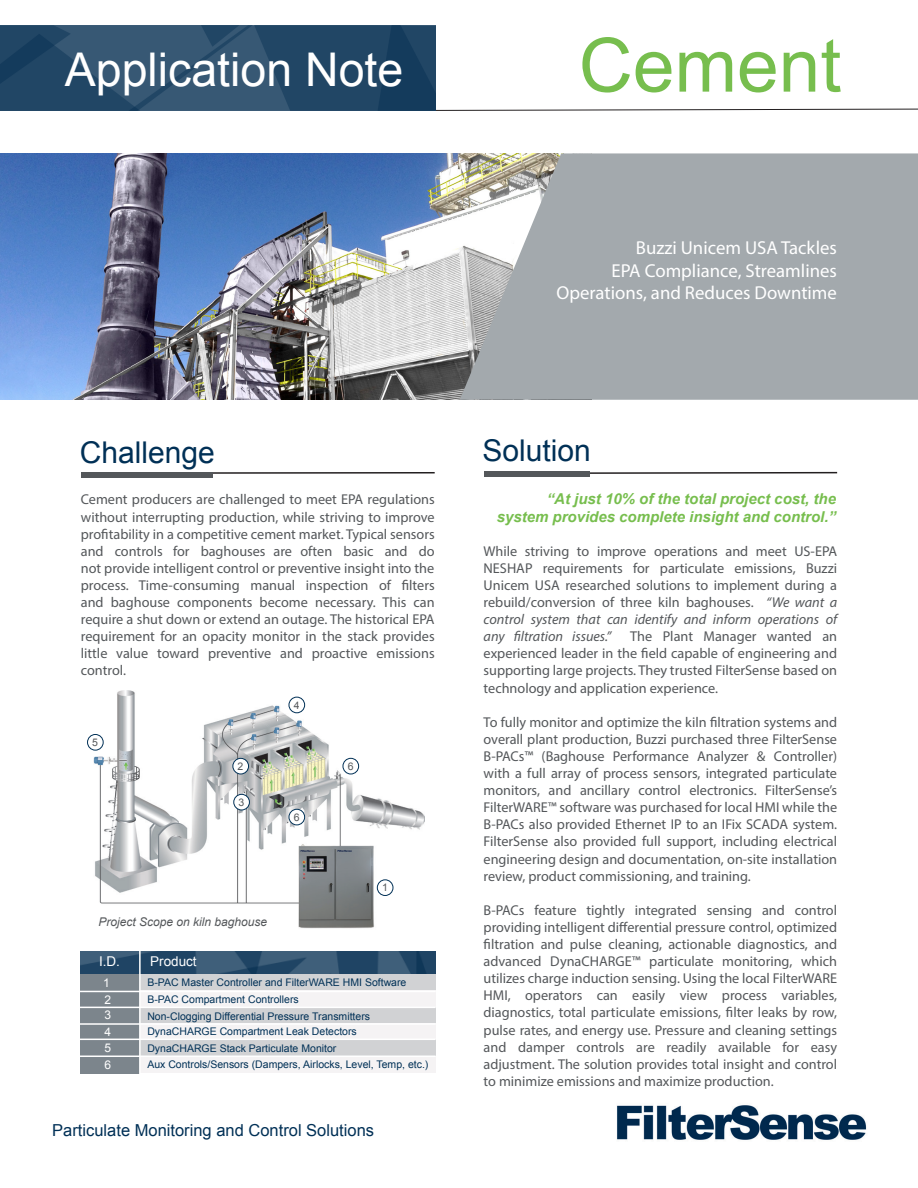
<style>
.page{position:relative;width:918px;height:1188px;background:#fff}
.page>*{position:absolute;margin:0;border:0;box-sizing:border-box;transform-origin:0 0}
.t1{font:75px "Arial";color:#77be4e}
.t2{font:46.5px "Arial";color:#fff}
.t3{font:30px "Arial";color:#003056}
.t4{font:18.75px "Myriad Pro";color:#fff}
.t5{font:16.5px "Arial";color:#003056}
.t6{font:italic 700 15px "Arial";color:#77be4e}
.t7{font:14.25px/17.1px "Myriad Pro";color:#54575a;text-align:justify}
.t8{font:italic 14.25px "Myriad Pro";color:#54575a}
.t9{font:13.5px "Arial";color:#fff}
.t10{font:italic 12px "Arial";color:#54575a}
.t11{font:12px "Arial";color:#fff}
.t12{font:10.5px "Arial";color:#003056}
.t13{font:10.5px "Arial";color:#54575a}
.s1{font-style:italic}
</style>
<div class="page">
<img style="left:81px;top:952px;width:355px;height:23px">
<svg style="left:435px;top:108px;width:483px;height:3px"></svg>
<div style="left:135px;top:975px;width:301px;height:16px;background:#d1d2d4"></div>
<div style="left:135px;top:991px;width:301px;height:16px;background:#f5f3f4"></div>
<div style="left:135px;top:1007px;width:301px;height:16px;background:#d1d2d4"></div>
<div style="left:135px;top:1023px;width:301px;height:16px;background:#f5f3f4"></div>
<div style="left:135px;top:1039px;width:301px;height:17px;background:#d1d2d4"></div>
<div style="left:135px;top:1057px;width:301px;height:16px;background:#f5f3f4"></div>
<img style="left:0;top:153px;width:460px;height:247px">
<svg style="left:460px;top:153px;width:458px;height:247px;background:#a7acaf"></svg>
<div style="left:81px;top:975px;width:59px;height:99px;background:#7c858c"></div>
<hr style="left:139px;top:950px;width:2px;height:127px;background:#fff">
<hr style="left:76px;top:991px;width:360px;height:1px;background:#fff">
<hr style="left:76px;top:1007px;width:360px;height:1px;background:#fff">
<hr style="left:76px;top:1023px;width:360px;height:2px;background:#fff">
<hr style="left:76px;top:1039px;width:360px;height:1px;background:#fff">
<img style="left:617px;top:1105px;width:250px;height:35px">
<img style="left:93px;top:690px;width:331px;height:239px">
<hr style="left:76px;top:1056px;width:360px;height:1px;background:#fff">
<div style="left:88px;top:734px;width:15px;height:16px;background:#fff;border-radius:50%"></div>
<div style="left:87px;top:734px;width:17px;height:17px;border:1px solid #003056;border-radius:50%"></div>
<div style="left:289px;top:697px;width:16px;height:16px;background:#fff;border-radius:50%"></div>
<div style="left:289px;top:697px;width:16px;height:16px;border:1px solid #003056;border-radius:50%"></div>
<div style="left:234px;top:794px;width:15px;height:16px;background:#fff;border-radius:50%"></div>
<div style="left:233px;top:794px;width:17px;height:16px;border:1px solid #003056;border-radius:50%"></div>
<div style="left:343px;top:758px;width:16px;height:16px;background:#fff;border-radius:50%"></div>
<div style="left:343px;top:758px;width:16px;height:16px;border:1px solid #003056;border-radius:50%"></div>
<div style="left:233px;top:758px;width:16px;height:16px;background:#fff;border-radius:50%"></div>
<div style="left:233px;top:758px;width:16px;height:16px;border:1px solid #003056;border-radius:50%"></div>
<div style="left:377px;top:880px;width:16px;height:16px;background:#fff;border-radius:50%"></div>
<div style="left:377px;top:879px;width:16px;height:17px;border:1px solid #003056;border-radius:50%"></div>
<hr style="left:86px;top:472px;width:349px;height:2px;background:#231f20">
<div style="left:81px;top:472px;width:132px;height:5px;background:#54575a"></div>
<svg style="left:485px;top:471px;width:353px;height:3px"></svg>
<div style="left:484px;top:472px;width:106px;height:5px;background:#54575a"></div>
<div style="left:289px;top:809px;width:16px;height:16px;background:#fff;border-radius:50%"></div>
<div style="left:289px;top:809px;width:16px;height:16px;border:1px solid #003056;border-radius:50%"></div>
<img style="left:0;top:26px;width:435px;height:85px">
<p class="t2" style="left:65px;top:38px;width:340px">Application Note</p>
<p class="t1" style="left:579px;top:14px;width:264px">Cement</p>
<p class="t4" style="left:636px;top:236px;width:203px">Buzzi Unicem USA Tackles</p>
<p class="t4" style="left:612px;top:259px;width:227px">EPA Compliance, Streamlines</p>
<p class="t4" style="left:557px;top:281px;width:282px">Operations, and Reduces Downtime</p>
<p class="t3" style="left:80px;top:432px;width:137px">Challenge</p>
<p class="t3" style="left:482px;top:430px;width:110px">Solution</p>
<p class="t7" style="left:81px;top:491px;width:355px">Cement producers are challenged to meet EPA regulations without interrupting production, while striving to improve profitability in a competitive cement market. Typical sensors and controls for baghouses are often basic and do not provide intelligent control or preventive insight into the</p>
<p class="t7" style="left:81px;top:576px;width:355px">process. Time-consuming manual inspection of filters</p>
<p class="t7" style="left:81px;top:594px;width:355px">and baghouse components become necessary. This can</p>
<p class="t7" style="left:81px;top:611px;width:355px">require a shut down or extend an outage. The historical EPA</p>
<p class="t7" style="left:81px;top:628px;width:355px">requirement for an opacity monitor in the stack provides</p>
<p class="t7" style="left:81px;top:645px;width:355px">little value toward preventive and proactive emissions</p>
<p class="t7" style="left:81px;top:662px;width:47px">control.</p>
<p class="t13" style="left:92px;top:735px;width:7px">5</p>
<p class="t13" style="left:294px;top:698px;width:7px">4</p>
<p class="t13" style="left:238px;top:759px;width:7px">2</p>
<p class="t13" style="left:348px;top:759px;width:7px">6</p>
<p class="t13" style="left:238px;top:795px;width:7px">3</p>
<p class="t13" style="left:294px;top:810px;width:7px">6</p>
<p class="t10" style="left:98px;top:914px;width:170px">Project Scope on kiln baghouse</p>
<p class="t13" style="left:382px;top:880px;width:7px">1</p>
<p class="t9" style="left:99px;top:952px;width:23px">I.D.</p>
<p class="t9" style="left:150px;top:952px;width:48px">Product</p>
<p class="t11" style="left:103px;top:975px;width:8px">1</p>
<p class="t11" style="left:105px;top:991px;width:8px">2</p>
<p class="t11" style="left:104px;top:1006px;width:8px">3</p>
<p class="t11" style="left:104px;top:1023px;width:8px">4</p>
<p class="t11" style="left:105px;top:1039px;width:8px">5</p>
<p class="t12" style="left:147px;top:975px;width:261px">B-PAC Master Controller and FilterWARE HMI Software</p>
<p class="t12" style="left:147px;top:992px;width:153px">B-PAC Compartment Controllers</p>
<p class="t12" style="left:147px;top:1009px;width:224px">Non-Clogging Differential Pressure Transmitters</p>
<p class="t12" style="left:147px;top:1024px;width:211px">DynaCHARGE Compartment Leak Detectors</p>
<p class="t12" style="left:147px;top:1041px;width:191px">DynaCHARGE Stack Particulate Monitor</p>
<p class="t11" style="left:105px;top:1057px;width:8px">6</p>
<p class="t12" style="left:147px;top:1057px;width:283px">Aux Controls/Sensors (Dampers, Airlocks, Level, Temp, etc.)</p>
<p class="t5" style="left:52px;top:1118px;width:323px">Particulate Monitoring and Control Solutions</p>
<p class="t6" style="left:547px;top:489px;width:291px">“At just 10% of the total project cost, the</p>
<p class="t6" style="left:497px;top:507px;width:341px">system provides complete insight and control.”</p>
<p class="t7" style="left:484px;top:542px;width:355px">While striving to improve operations and meet US-EPA</p>
<p class="t7" style="left:484px;top:559px;width:355px">NESHAP requirements for particulate emissions, Buzzi</p>
<p class="t7" style="left:484px;top:576px;width:355px">Unicem USA researched solutions to implement during a</p>
<p class="t7" style="left:484px;top:594px;width:355px">rebuild/conversion of three kiln baghouses. <span class="s1">“We want a</span></p>
<p class="t8" style="left:484px;top:611px;width:355px">control system that can identify and inform operations of</p>
<p class="t8" style="left:484px;top:628px;width:129px">any filtration issues.”</p>
<p class="t7" style="left:630px;top:628px;width:208px">The Plant Manager wanted an</p>
<p class="t7" style="left:484px;top:645px;width:355px">experienced leader in the field capable of engineering and</p>
<p class="t7" style="left:484px;top:662px;width:355px">supporting large projects. They trusted FilterSense based on</p>
<p class="t7" style="left:484px;top:679px;width:236px">technology and application experience.</p>
<p class="t7" style="left:484px;top:713px;width:355px">To fully monitor and optimize the kiln filtration systems and</p>
<p class="t7" style="left:484px;top:730px;width:355px">overall plant production, Buzzi purchased three FilterSense</p>
<p class="t7" style="left:484px;top:747px;width:355px">B-PACs™ (Baghouse Performance Analyzer &amp; Controller)</p>
<p class="t7" style="left:484px;top:765px;width:355px">with a full array of process sensors, integrated particulate</p>
<p class="t7" style="left:484px;top:782px;width:355px">monitors, and ancillary control electronics. FilterSense’s</p>
<p class="t7" style="left:484px;top:799px;width:355px">FilterWARE™ software was purchased for local HMI while the</p>
<p class="t7" style="left:484px;top:816px;width:355px">B-PACs also provided Ethernet IP to an IFix SCADA system.</p>
<p class="t7" style="left:484px;top:833px;width:355px">FilterSense also provided full support, including electrical</p>
<p class="t7" style="left:484px;top:850px;width:355px">engineering design and documentation, on-site installation</p>
<p class="t7" style="left:484px;top:867px;width:269px">review, product commissioning, and training.</p>
<p class="t7" style="left:484px;top:901px;width:355px">B-PACs feature tightly integrated sensing and control</p>
<p class="t7" style="left:484px;top:918px;width:355px">providing intelligent differential pressure control, optimized</p>
<p class="t7" style="left:484px;top:936px;width:355px">filtration and pulse cleaning, actionable diagnostics, and</p>
<p class="t7" style="left:484px;top:953px;width:355px">advanced DynaCHARGE™ particulate monitoring, which</p>
<p class="t7" style="left:484px;top:970px;width:355px">utilizes charge induction sensing. Using the local FilterWARE</p>
<p class="t7" style="left:484px;top:987px;width:355px">HMI, operators can easily view process variables,</p>
<p class="t7" style="left:484px;top:1004px;width:355px">diagnostics, total particulate emissions, filter leaks by row,</p>
<p class="t7" style="left:484px;top:1021px;width:355px">pulse rates, and energy use. Pressure and cleaning settings</p>
<p class="t7" style="left:484px;top:1038px;width:355px">and damper controls are readily available for easy</p>
<p class="t7" style="left:484px;top:1055px;width:355px">adjustment. The solution provides total insight and control</p>
<p class="t7" style="left:484px;top:1072px;width:292px">to minimize emissions and maximize production.</p>
</div>
